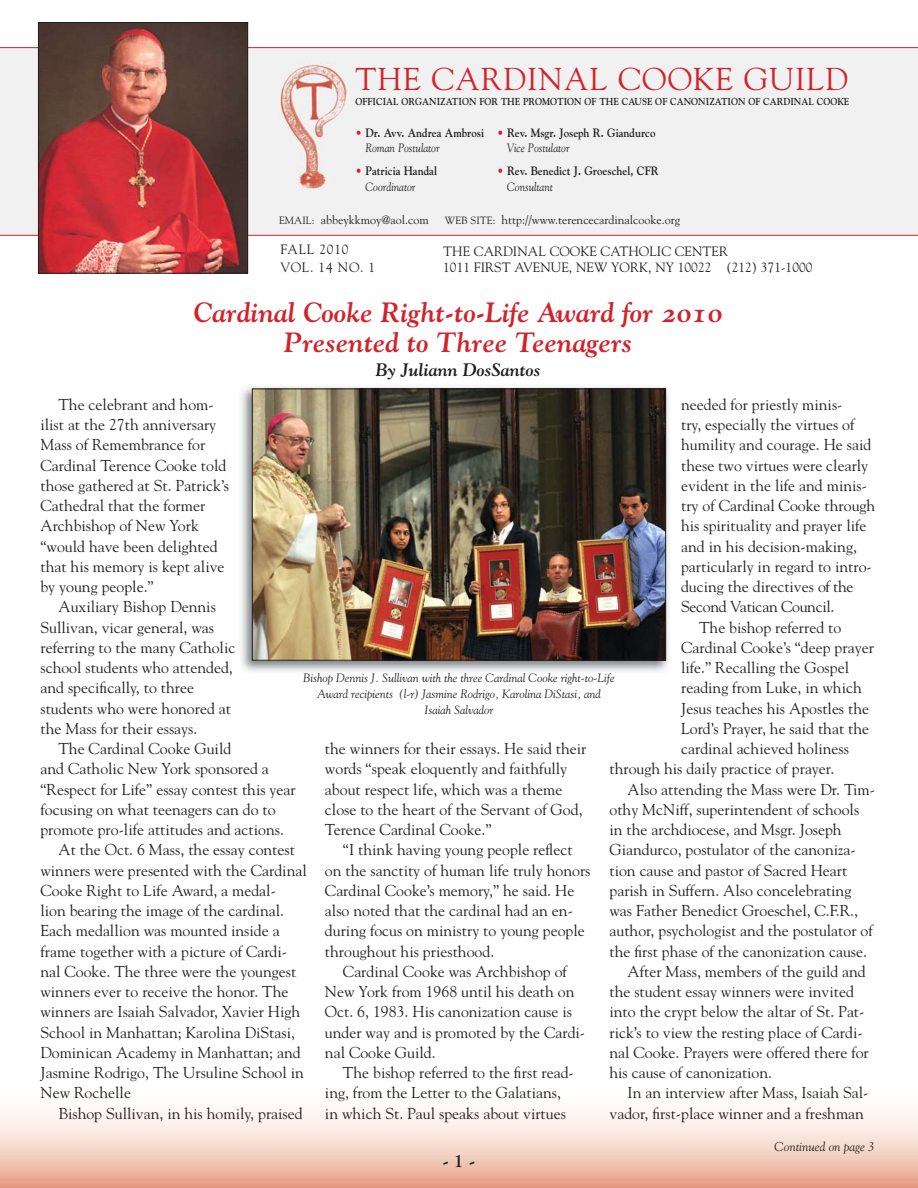
<style>
.page{position:relative;width:918px;height:1188px;background:#fff}
.page>*{position:absolute;margin:0;border:0;box-sizing:border-box;transform-origin:0 0}
.t1{font:31.5px "Goudy";letter-spacing:.035em;color:#d2232a}
.t2{font:27.75px/30px "Goudy Bold Italic Os F";color:#d2232a;text-align:center}
.t3{font:18px "Goudy Bold Italic Os F";color:#231f20}
.t4{font:700 18px "Goudy";color:#231f20}
.t5{font:15.75px/20.2px "Goudy";color:#231f20}
.t6{font:15.75px "Goudy";letter-spacing:-.02em;color:#231f20}
.t7{font:13.5px/16.5px "Goudy";color:#231f20}
.t8{font:13.5px/18px "Goudy";letter-spacing:.05em;color:#231f20}
.t9{font:italic 12.75px "Goudy";color:#231f20}
.t10{font:700 12.15px/15.1px "Goudy";color:#231f20;scale:.9 1}
.t11{font:italic 12px/16px "Goudy";color:#231f20;text-align:center}
.t12{font:12px "Goudy";color:#231f20}
.t13{font:700 10.05px "Goudy";color:#231f20;scale:.9 1}
.s1{color:#d2232a}
.s2{font-weight:400;font-style:italic}
.s3{font-size:10.5px}
</style>
<div class="page">
<svg style="left:0;top:1111px;width:918px;height:77px;background:#f3d1c4"></svg>
<img style="left:240px;top:386px;width:429px;height:286px">
<img style="left:254px;top:390px;width:410px;height:269px">
<div style="left:252px;top:388px;width:414px;height:273px;border:1px solid #231f20"></div>
<div style="left:0;top:47px;width:918px;height:189px;background:#f1f1f2"></div>
<div style="left:263px;top:59px;width:93px;height:134px;background:#f1f1f2"></div>
<img style="left:279px;top:63px;width:69px;height:126px">
<img style="left:40px;top:24px;width:206px;height:248px">
<div style="left:38px;top:22px;width:210px;height:252px;border:1px solid #231f20"></div>
<h1 class="t1" style="left:356px;top:66px;width:494px">THE CARDINAL COOKE GUILD</h1>
<p class="t13" style="left:356px;top:97px;width:550px">OFFICIAL ORGANIZATION FOR THE PROMOTION OF THE CAUSE OF CANONIZATION OF CARDINAL COOKE</p>
<p class="t10" style="left:365px;top:126px;width:133px;text-indent:-10px"><span class="s1">•</span> Dr. Avv. Andrea Ambrosi<br><span class="s2">Roman Postulator</span></p>
<p class="t10" style="left:365px;top:165px;width:81px;text-indent:-10px"><span class="s1">•</span> Patricia Handal<br><span class="s2">Coordinator</span></p>
<p class="t10" style="left:507px;top:126px;width:167px;text-indent:-10px"><span class="s1">•</span> Rev. Msgr. Joseph R. Giandurco<br><span class="s2">Vice Postulator</span></p>
<p class="t10" style="left:507px;top:165px;width:170px;text-indent:-10px"><span class="s1">•</span> Rev. Benedict J. Groeschel, CFR<br><span class="s2">Consultant</span></p>
<p class="t12" style="left:279px;top:215px;width:151px"><span class="s3">EMAIL:</span> abbeykkmoy@aol.com</p>
<p class="t12" style="left:445px;top:215px;width:237px"><span class="s3">WEB SITE:</span> http://www.terencecardinalcooke.org</p>
<p class="t8" style="left:280px;top:241px;width:96px">FALL 2010<br>VOL. 14 NO. 1</p>
<p class="t7" style="left:443px;top:244px;width:371px">THE CARDINAL COOKE CATHOLIC CENTER<br>1011 FIRST AVENUE, NEW YORK, NY 10022 (212) 371-1000</p>
<h2 class="t2" style="left:194px;top:299px;width:530px">Cardinal Cooke Right-to-Life Award for 2010<br>Presented to Three Teenagers</h2>
<p class="t3" style="left:376px;top:363px;width:167px">By Juliann DosSantos</p>
<p class="t5" style="left:681px;top:395px;width:163px">needed for priestly minis-</p>
<p class="t5" style="left:681px;top:416px;width:175px">try, especially the virtues of</p>
<p class="t5" style="left:681px;top:436px;width:192px">humility and courage. He said</p>
<p class="t5" style="left:681px;top:456px;width:189px">these two virtues were clearly</p>
<p class="t5" style="left:681px;top:476px;width:187px">evident in the life and minis-</p>
<p class="t5" style="left:681px;top:497px;width:196px">try of Cardinal Cooke through</p>
<p class="t5" style="left:681px;top:517px;width:187px">his spirituality and prayer life</p>
<p class="t5" style="left:681px;top:537px;width:177px">and in his decision-making,</p>
<p class="t5" style="left:681px;top:557px;width:192px">particularly in regard to intro-</p>
<p class="t5" style="left:681px;top:578px;width:174px">ducing the directives of the</p>
<p class="t6" style="left:681px;top:601px;width:155px">Second Vatican Council.</p>
<p class="t5" style="left:699px;top:618px;width:144px">The bishop referred to</p>
<p class="t5" style="left:681px;top:638px;width:194px">Cardinal Cooke’s “deep prayer</p>
<p class="t5" style="left:681px;top:659px;width:169px">life.” Recalling the Gospel</p>
<p class="t5" style="left:681px;top:679px;width:182px">reading from Luke, in which</p>
<p class="t5" style="left:681px;top:699px;width:190px">Jesus teaches his Apostles the</p>
<p class="t5" style="left:681px;top:719px;width:190px">Lord’s Prayer, he said that the</p>
<p class="t5" style="left:681px;top:740px;width:169px">cardinal achieved holiness</p>
<p class="t5" style="left:609px;top:760px;width:226px">through his daily practice of prayer.</p>
<p class="t5" style="left:627px;top:780px;width:249px">Also attending the Mass were Dr. Tim-</p>
<p class="t5" style="left:609px;top:800px;width:251px">othy McNiff, superintendent of schools</p>
<p class="t5" style="left:609px;top:821px;width:234px">in the archdiocese, and Msgr. Joseph</p>
<p class="t5" style="left:609px;top:841px;width:248px">Giandurco, postulator of the canoniza-</p>
<p class="t5" style="left:609px;top:861px;width:239px">tion cause and pastor of Sacred Heart</p>
<p class="t5" style="left:609px;top:881px;width:243px">parish in Suffern. Also concelebrating</p>
<p class="t5" style="left:609px;top:902px;width:250px">was Father Benedict Groeschel, C.F.R.,</p>
<p class="t5" style="left:609px;top:922px;width:265px">author, psychologist and the postulator of</p>
<p class="t5" style="left:609px;top:942px;width:259px">the first phase of the canonization cause.</p>
<p class="t5" style="left:627px;top:962px;width:240px">After Mass, members of the guild and</p>
<p class="t5" style="left:609px;top:983px;width:246px">the student essay winners were invited</p>
<p class="t5" style="left:609px;top:1003px;width:257px">into the crypt below the altar of St. Pat-</p>
<p class="t5" style="left:609px;top:1023px;width:255px">rick’s to view the resting place of Cardi-</p>
<p class="t5" style="left:609px;top:1043px;width:261px">nal Cooke. Prayers were offered there for</p>
<p class="t5" style="left:609px;top:1064px;width:164px">his cause of canonization.</p>
<p class="t5" style="left:627px;top:1084px;width:243px">In an interview after Mass, Isaiah Sal-</p>
<p class="t5" style="left:609px;top:1104px;width:256px">vador, first-place winner and a freshman</p>
<p class="t5" style="left:40px;top:395px;width:190px;text-indent:18px">The celebrant and hom&shy;ilist at the 27th anniversary<br>Mass of Remembrance for<br>Cardinal Terence Cooke told those gathered at St. Patrick’s<br>Cathedral that the former<br>Archbishop of New York “would have been delighted that his memory is kept alive by young people.”</p>
<p class="t5" style="left:40px;top:598px;width:196px;text-indent:18px">Auxiliary Bishop Dennis<br>Sullivan, vicar general, was referring to the many Catholic school students who attended, and specifically, to three students who were honored at the Mass for their essays.</p>
<p class="t5" style="left:58px;top:740px;width:174px">The Cardinal Cooke Guild</p>
<p class="t5" style="left:40px;top:760px;width:230px">and Catholic New York sponsored a</p>
<p class="t5" style="left:40px;top:780px;width:257px">“Respect for Life” essay contest this year</p>
<p class="t5" style="left:40px;top:800px;width:237px">focusing on what teenagers can do to</p>
<p class="t5" style="left:40px;top:821px;width:245px">promote pro-life attitudes and actions.</p>
<p class="t5" style="left:58px;top:841px;width:238px">At the Oct. 6 Mass, the essay contest</p>
<p class="t5" style="left:40px;top:861px;width:268px">winners were presented with the Cardinal</p>
<p class="t5" style="left:40px;top:881px;width:237px">Cooke Right to Life Award, a medal-</p>
<p class="t5" style="left:40px;top:902px;width:245px">lion bearing the image of the cardinal.</p>
<p class="t5" style="left:40px;top:922px;width:241px">Each medallion was mounted inside a</p>
<p class="t5" style="left:40px;top:942px;width:248px">frame together with a picture of Cardi-</p>
<p class="t5" style="left:40px;top:962px;width:257px">nal Cooke. The three were the youngest</p>
<p class="t5" style="left:40px;top:983px;width:250px">winners ever to receive the honor. The</p>
<p class="t5" style="left:40px;top:1003px;width:261px">winners are Isaiah Salvador, Xavier High</p>
<p class="t5" style="left:40px;top:1023px;width:256px">School in Manhattan; Karolina DiStasi,</p>
<p class="t5" style="left:40px;top:1043px;width:262px">Dominican Academy in Manhattan; and</p>
<p class="t5" style="left:40px;top:1064px;width:265px">Jasmine Rodrigo, The Ursuline School in</p>
<p class="t5" style="left:40px;top:1084px;width:92px">New Rochelle</p>
<p class="t5" style="left:58px;top:1104px;width:246px">Bishop Sullivan, in his homily, praised</p>
<p class="t11" style="left:303px;top:671px;width:313px">Bishop Dennis J. Sullivan with the three Cardinal Cooke right-to-Life<br>Award recipients (l-r) Jasmine Rodrigo, Karolina DiStasi, and<br>Isaiah Salvador</p>
<p class="t5" style="left:325px;top:740px;width:263px">the winners for their essays. He said their words “speak eloquently and faithfully about respect life, which was a theme close to the heart of the Servant of God, Terence Cardinal Cooke.”</p>
<p class="t5" style="left:325px;top:841px;width:267px;text-indent:18px">“I think having young people reflect on the sanctity of human life truly honors Cardinal Cooke’s memory,” he said. He also noted that the cardinal had an en&shy;during focus on ministry to young people throughout his priesthood.</p>
<p class="t5" style="left:325px;top:963px;width:262px;text-indent:18px">Cardinal Cooke was Archbishop of<br>New York from 1968 until his death on<br>Oct. 6, 1983. His canonization cause is under way and is promoted by the Cardi&shy;nal Cooke Guild.</p>
<p class="t5" style="left:325px;top:1064px;width:250px;text-indent:18px">The bishop referred to the first read&shy;ing, from the Letter to the Galatians, in which St. Paul speaks about virtues</p>
<p class="t4" style="left:443px;top:1154px;width:34px">- 1 -</p>
<p class="t9" style="left:774px;top:1141px;width:102px">Continued on page 3</p>
</div>
